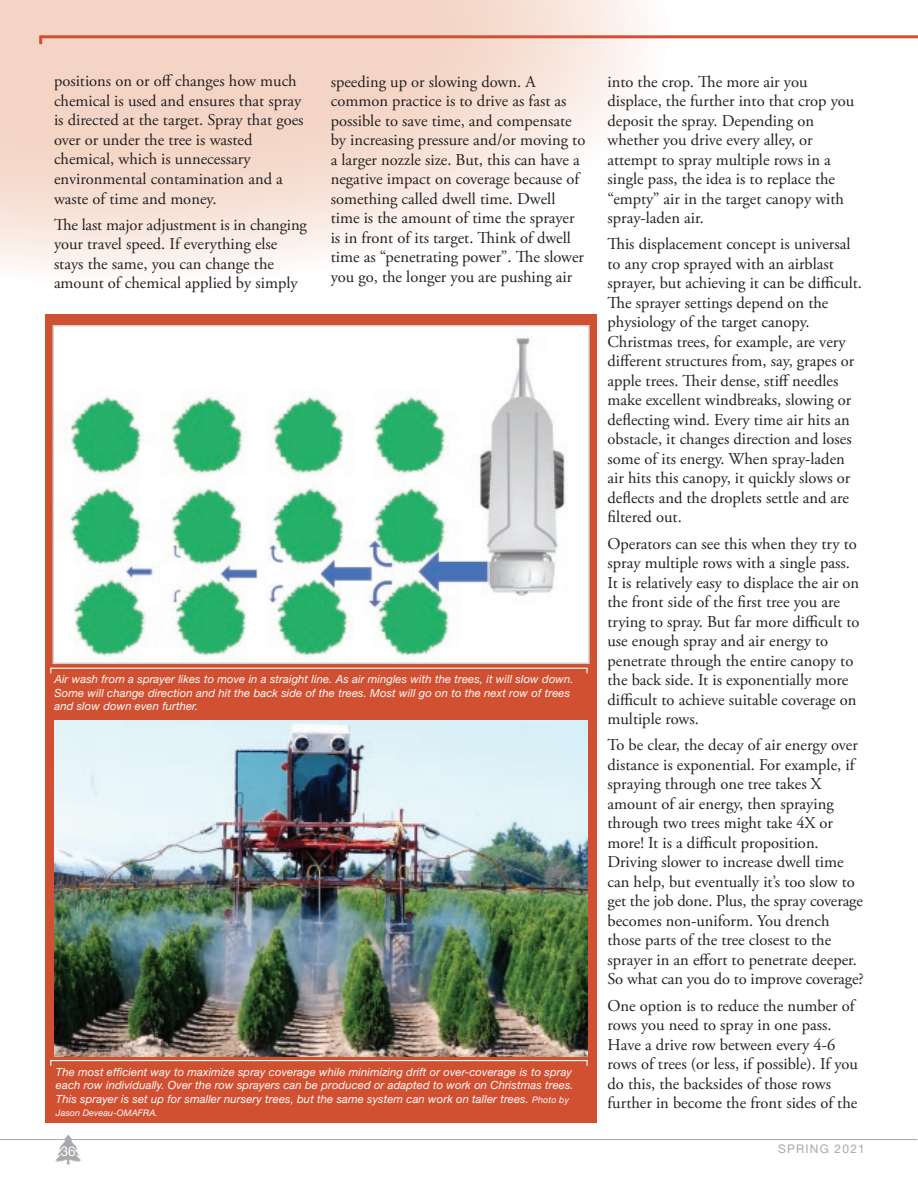
<style>
.page{position:relative;width:918px;height:1188px;background:#fff}
.page>*{position:absolute;margin:0;border:0;box-sizing:border-box;transform-origin:0 0}
.t1{font:16.5px/19.5px "Adobe Garamond Pro";color:#231f20}
.t2{font:13.5px "Helvetica Neue LT Std";color:#fff}
.t3{font:12px "Helvetica Neue LT Std";letter-spacing:.1em;color:#a8a9ad}
.t4{font:italic 11.25px/13.5px "Helvetica Neue LT Std";letter-spacing:.01em;color:#fff}
.t5{font:italic 9px "Helvetica Neue LT Std";letter-spacing:.01em;color:#fff}
.s1{font-size:9px}
</style>
<div class="page">
<svg style="left:55px;top:1134px;width:27px;height:30px"></svg>
<hr style="left:0;top:1139px;width:917px;height:1px;background:#a8a9ad">
<div style="left:45px;top:314px;width:552px;height:809px;background:#d15032"></div>
<svg style="left:0;top:0;width:642px;height:272px"></svg>
<svg style="left:39px;top:35px;width:879px;height:11px"></svg>
<img style="left:54px;top:721px;width:533px;height:335px">
<img style="left:55px;top:328px;width:532px;height:333px">
<div style="left:52px;top:325px;width:538px;height:339px;border:2px solid #d1d2d4"></div>
<div style="left:50px;top:668px;width:538px;height:6px;border:1px solid #fff"></div>
<div style="left:50px;top:1060px;width:538px;height:6px;border:1px solid #fff"></div>
<p class="t1" style="left:54px;top:72px;width:251px">positions on or off changes how much chemical is used and ensures that spray is directed at the target. Spray that goes over or under the tree is wasted chemical, which is unnecessary environmental contamination and a waste of time and money.</p>
<p class="t1" style="left:54px;top:215px;width:254px">The last major adjustment is in changing your travel speed. If everything else stays the same, you can change the amount of chemical applied by simply</p>
<p class="t1" style="left:331px;top:72px;width:256px">speeding up or slowing down. A common practice is to drive as fast as possible to save time, and compensate by increasing pressure and/or moving to a larger nozzle size. But, this can have a negative impact on coverage because of something called dwell time. Dwell time is the amount of time the sprayer is in front of its target. Think of dwell time as “penetrating power”. The slower you go, the longer you are pushing air</p>
<p class="t1" style="left:608px;top:72px;width:248px">into the crop. The more air you displace, the further into that crop you deposit the spray. Depending on whether you drive every alley, or attempt to spray multiple rows in a single pass, the idea is to replace the “empty” air in the target canopy with spray-laden air.</p>
<p class="t1" style="left:608px;top:235px;width:256px">This displacement concept is universal to any crop sprayed with an airblast sprayer, but achieving it can be difficult.<br>The sprayer settings depend on the physiology of the target canopy.<br>Christmas trees, for example, are very different structures from, say, grapes or apple trees. Their dense, stiff needles make excellent windbreaks, slowing or deflecting wind. Every time air hits an obstacle, it changes direction and loses some of its energy. When spray-laden air hits this canopy, it quickly slows or deflects and the droplets settle and are filtered out.</p>
<p class="t1" style="left:608px;top:534px;width:254px">Operators can see this when they try to spray multiple rows with a single pass.<br>It is relatively easy to displace the air on the front side of the first tree you are trying to spray. But far more difficult to use enough spray and air energy to penetrate through the entire canopy to the back side. It is exponentially more difficult to achieve suitable coverage on multiple rows.</p>
<p class="t1" style="left:608px;top:736px;width:258px">To be clear, the decay of air energy over distance is exponential. For example, if spraying through one tree takes X amount of air energy, then spraying through two trees might take 4X or more! It is a difficult proposition.<br>Driving slower to increase dwell time can help, but eventually it’s too slow to get the job done. Plus, the spray coverage becomes non-uniform. You drench those parts of the tree closest to the sprayer in an effort to penetrate deeper.<br>So what can you do to improve coverage?</p>
<p class="t1" style="left:608px;top:996px;width:252px">One option is to reduce the number of rows you need to spray in one pass.<br>Have a drive row between every 4-6 rows of trees (or less, if possible). If you do this, the backsides of those rows further in become the front sides of the</p>
<p class="t4" style="left:54px;top:672px;width:521px">Air wash from a sprayer likes to move in a straight line. As air mingles with the trees, it will slow down.<br>Some will change direction and hit the back side of the trees. Most will go on to the next row of trees and slow down even further.</p>
<p class="t4" style="left:56px;top:1065px;width:519px">The most efficient way to maximize spray coverage while minimizing drift or over-coverage is to spray each row individually. Over the row sprayers can be produced or adapted to work on Christmas trees.<br>This sprayer is set up for smaller nursery trees, but the same system can work on taller trees. <span class="s1">Photo by</span></p>
<p class="t5" style="left:56px;top:1108px;width:104px">Jason Deveau-OMAFRA.</p>
<p class="t2" style="left:61px;top:1143px;width:17px">36</p>
<p class="t3" style="left:778px;top:1142px;width:88px">SPRING 2021</p>
</div>
